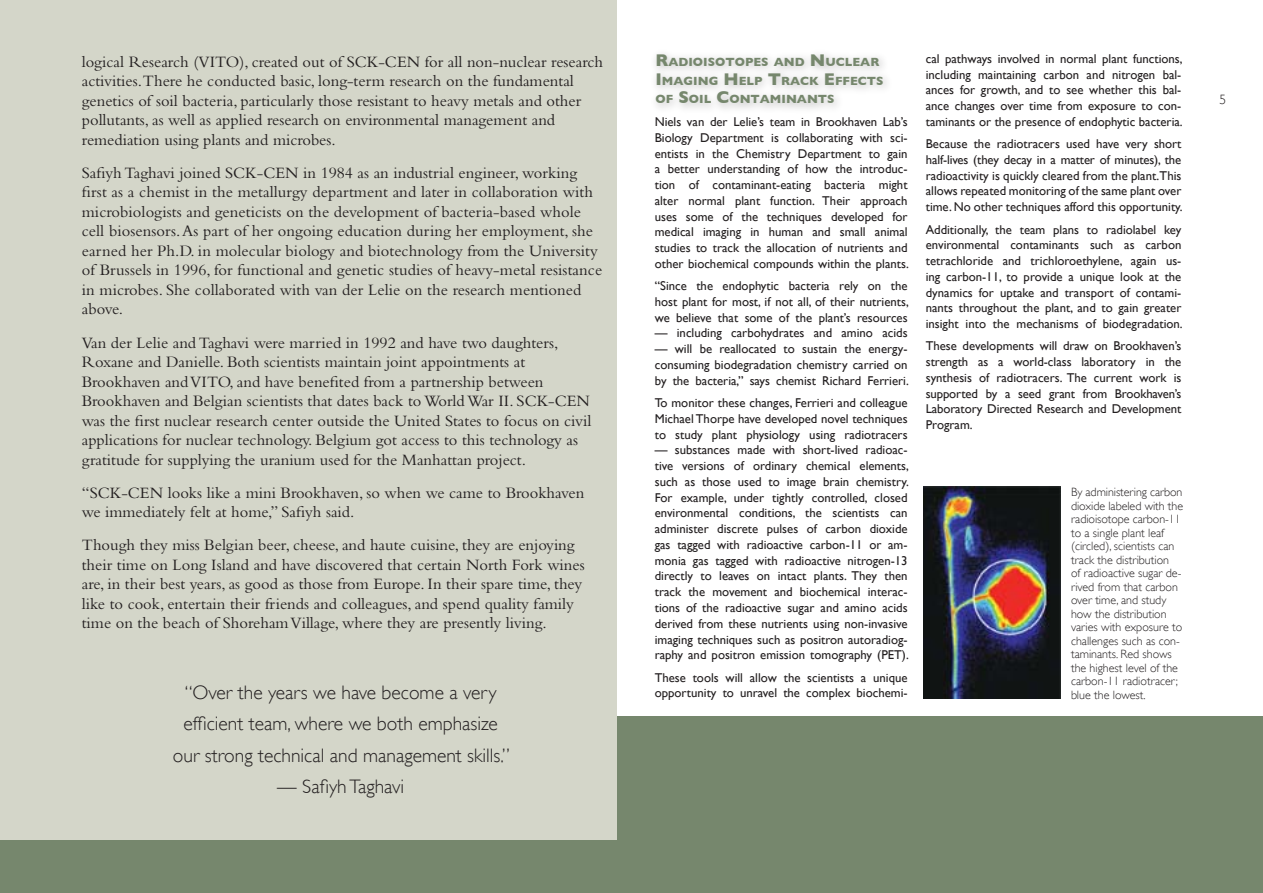
<style>
.page{position:relative;width:1263px;height:893px;background:#fff}
.page>*{position:absolute;margin:0;border:0;box-sizing:border-box;transform-origin:0 0}
.t1{font:300 19.5px/31.5px "Gill Sans";color:#231f20;text-align:center}
.t2{font:16.5px/19.5px "Bembo";color:#231f20}
.t3{font:300 13.5px "Gill Sans";color:#231f20}
.t4{font:12.75px/15.8px "Gill Sans";color:#231f20;text-align:justify}
.t5{font:700 12.15px/18.8px "Gill Sans";color:#76876d}
.t6{font:300 12px/13.5px "Gill Sans";color:#231f20}
.s1{font-size:17.25px}
</style>
<div class="page">
<div style="left:0;top:715px;width:1263px;height:177px;background:#76876d"></div>
<img style="left:923px;top:486px;width:137px;height:212px">
<div style="left:0;top:0;width:616px;height:839px;background:#d4d6c9"></div>
<div style="left:649px;top:47px;width:245px;height:68px;background:#231f20;opacity:.3"></div>
<p class="t2" style="left:82px;top:51px;width:523px">logical Research (VITO), created out of SCK-CEN for all non-nuclear research activities.There he conducted basic, long-term research on the fundamental genetics of soil bacteria, particularly those resistant to heavy metals and other pollutants, as well as applied research on environmental management and remediation using plants and microbes.</p>
<p class="t2" style="left:82px;top:162px;width:522px">Safiyh Taghavi joined SCK-CEN in 1984 as an industrial engineer, working first as a chemist in the metallurgy department and later in collaboration with microbiologists and geneticists on the development of bacteria-based whole cell biosensors. As part of her ongoing education during her employment, she earned her Ph.D. in molecular biology and biotechnology from the University of Brussels in 1996, for functional and genetic studies of heavy-metal resistance in microbes. She collaborated with van der Lelie on the research mentioned above.</p>
<p class="t2" style="left:82px;top:332px;width:511px">Van der Lelie and Taghavi were married in 1992 and have two daughters, Roxane and Danielle. Both scientists maintain joint appointments at Brookhaven and VITO, and have benefited from a partnership between Brookhaven and Belgian scientists that dates back to World War II. SCK-CEN was the first nuclear research center outside the United States to focus on civil applications for nuclear technology. Belgium got access to this technology as gratitude for supplying the uranium used for the Manhattan project.</p>
<p class="t2" style="left:82px;top:482px;width:504px">“SCK-CEN looks like a mini Brookhaven, so when we came to Brookhaven we immediately felt at home,” Safiyh said.</p>
<p class="t2" style="left:82px;top:534px;width:504px">Though they miss Belgian beer, cheese, and haute cuisine, they are enjoying their time on Long Island and have discovered that certain North Fork wines are, in their best years, as good as those from Europe. In their spare time, they like to cook, entertain their friends and colleagues, and spend quality family time on the beach of Shoreham Village, where they are presently living.</p>
<h1 class="t1" style="left:173px;top:676px;width:338px">“Over the years we have become a very efficient team, where we both emphasize our strong technical and management skills.”</h1>
<h1 class="t1" style="left:277px;top:770px;width:128px">— Safiyh Taghavi</h1>
<p class="t5" style="left:655px;top:52px;width:230px"><span class="s1">R</span>ADIOISOTOPES AND <span class="s1">N</span>UCLEAR<br><span class="s1">I</span>MAGING <span class="s1">H</span>ELP <span class="s1">T</span>RACK <span class="s1">E</span>FFECTS<br>OF <span class="s1">S</span>OIL <span class="s1">C</span>ONTAMINANTS</p>
<p class="t4" style="left:655px;top:114px;width:256px">Niels van der Lelie’s team in Brookhaven Lab’s Biology Department is collaborating with sci&shy;entists in the Chemistry Department to gain a better understanding of how the introduc&shy;tion of contaminant-eating bacteria might alter normal plant function. Their approach uses some of the techniques developed for medical imaging in human and small animal studies to track the allocation of nutrients and other biochemical compounds within the plants.</p>
<p class="t4" style="left:655px;top:278px;width:256px">“Since the endophytic bacteria rely on the host plant for most, if not all, of their nutrients, we believe that some of the plant’s resources</p>
<p class="t4" style="left:655px;top:325px;width:254px">— including carbohydrates and amino acids</p>
<p class="t4" style="left:655px;top:341px;width:256px">— will be reallocated to sustain the energy&shy;consuming biodegradation chemistry carried on by the bacteria,” says chemist Richard Ferrieri.</p>
<p class="t4" style="left:655px;top:394px;width:254px">To monitor these changes, Ferrieri and colleague Michael Thorpe have developed novel techniques to study plant physiology using radiotracers</p>
<p class="t4" style="left:655px;top:442px;width:256px">— substances made with short-lived radioac&shy;tive versions of ordinary chemical elements, such as those used to image brain chemistry.<br>For example, under tightly controlled, closed environmental conditions, the scientists can administer discrete pulses of carbon dioxide gas tagged with radioactive carbon-11 or am&shy;monia gas tagged with radioactive nitrogen-13 directly to leaves on intact plants. They then track the movement and biochemical interac&shy;tions of the radioactive sugar and amino acids derived from these nutrients using non-invasive imaging techniques such as positron autoradiog&shy;raphy and positron emission tomography (PET).</p>
<p class="t4" style="left:655px;top:669px;width:254px">These tools will allow the scientists a unique opportunity to unravel the complex biochemi-</p>
<p class="t4" style="left:925px;top:51px;width:258px">cal pathways involved in normal plant functions, including maintaining carbon and nitrogen bal&shy;ances for growth, and to see whether this bal&shy;ance changes over time from exposure to con&shy;taminants or the presence of endophytic bacteria.</p>
<p class="t4" style="left:925px;top:136px;width:258px">Because the radiotracers used have very short half-lives (they decay in a matter of minutes), the radioactivity is quickly cleared from the plant.This allows repeated monitoring of the same plant over time. No other techniques afford this opportunity.</p>
<p class="t4" style="left:925px;top:221px;width:258px">Additionally, the team plans to radiolabel key environmental contaminants such as carbon tetrachloride and trichloroethylene, again us&shy;ing carbon-11, to provide a unique look at the dynamics for uptake and transport of contami&shy;nants throughout the plant, and to gain greater insight into the mechanisms of biodegradation.</p>
<p class="t4" style="left:925px;top:338px;width:257px">These developments will draw on Brookhaven’s strength as a world-class laboratory in the synthesis of radiotracers. The current work is supported by a seed grant from Brookhaven’s Laboratory Directed Research and Development Program.</p>
<p class="t6" style="left:1071px;top:485px;width:114px">By administering carbon dioxide labeled with the radioisotope carbon-11 to a single plant leaf (circled), scientists can track the distribution<br>of radioactive sugar de&shy;rived from that carbon over time, and study how the distribution varies with exposure to challenges such as con&shy;taminants. Red shows the highest level of the carbon-11 radiotracer; blue the lowest.</p>
<p class="t3" style="left:1219px;top:91px;width:8px">5</p>
</div>
